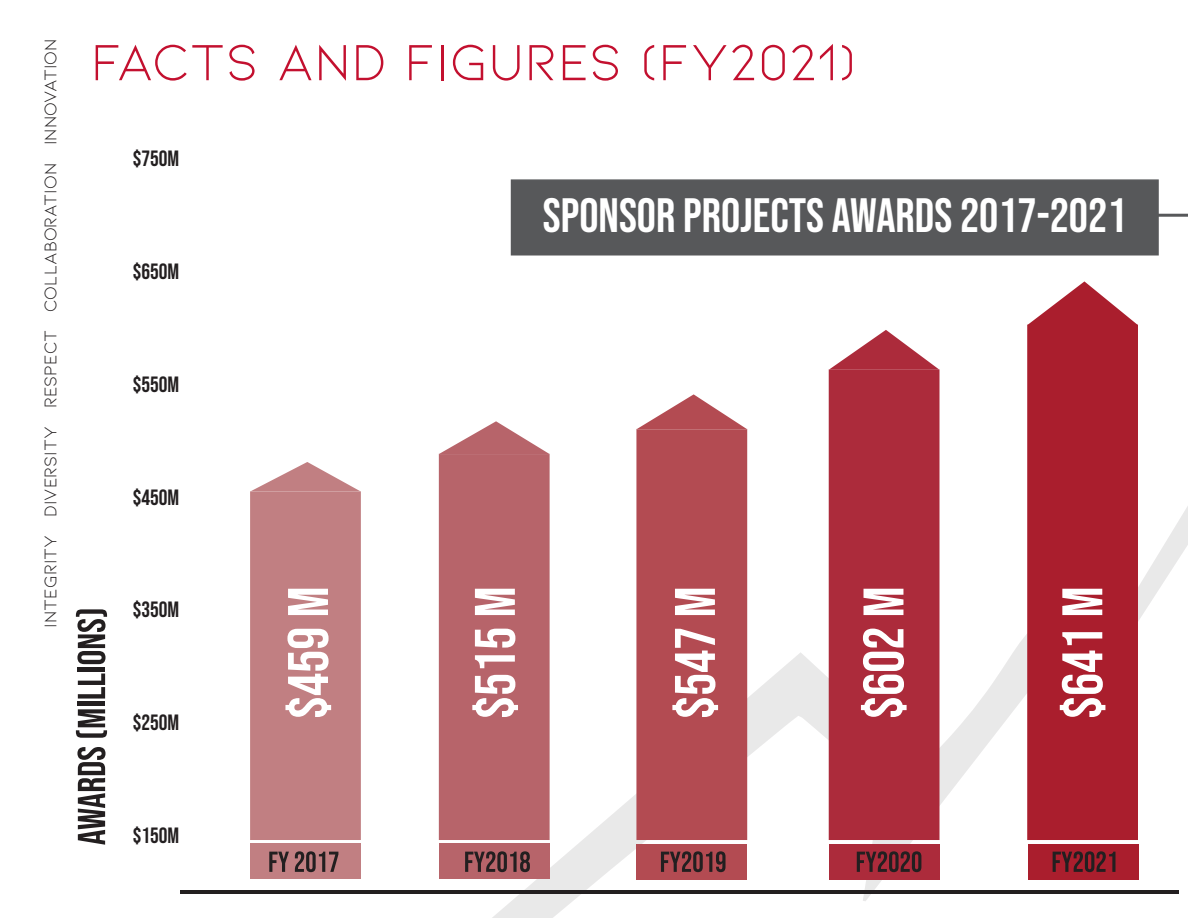
<style>
.page{position:relative;width:1188px;height:918px;background:#fff}
.page>*{position:absolute;margin:0;border:0;box-sizing:border-box;transform-origin:0 0}
.t1{font:54px "Kiona";color:#c3102f}
.t2{font:48px "Bebas Neue";color:#fff}
.t3{font:22.05px "Bebas Neue";color:#231f20}
.t4{font:18px "Kiona";color:#231f20}
</style>
<div class="page">
<div style="left:511px;top:179px;width:648px;height:77px;background:#57585a;border:2px solid #57585a"></div>
<hr style="left:1137px;top:214px;width:51px;height:3px;background:#57585a">
<svg style="left:473px;top:396px;width:715px;height:522px"></svg>
<hr style="left:181px;top:891px;width:998px;height:3px;background:#231f20">
<div style="left:250px;top:843px;width:111px;height:36px;background:#c17f82"></div>
<div style="left:636px;top:429px;width:111px;height:411px;background:#b34b52"></div>
<svg style="left:636px;top:394px;width:111px;height:35px"></svg>
<div style="left:829px;top:370px;width:111px;height:470px;background:#ac2b3b"></div>
<svg style="left:829px;top:330px;width:111px;height:40px"></svg>
<div style="left:1027px;top:325px;width:111px;height:515px;background:#aa1e2d"></div>
<svg style="left:1027px;top:281px;width:111px;height:44px"></svg>
<div style="left:439px;top:843px;width:111px;height:36px;background:#b7646a"></div>
<div style="left:636px;top:844px;width:111px;height:36px;background:#b34b52"></div>
<div style="left:829px;top:844px;width:111px;height:36px;background:#ac2b3b"></div>
<div style="left:1028px;top:844px;width:110px;height:36px;background:#aa1e2d"></div>
<svg style="left:269px;top:852px;width:20px;height:20px"></svg>
<svg style="left:295px;top:851px;width:43px;height:21px"></svg>
<svg style="left:465px;top:851px;width:65px;height:21px"></svg>
<svg style="left:661px;top:851px;width:65px;height:21px"></svg>
<svg style="left:857px;top:851px;width:64px;height:21px"></svg>
<svg style="left:1053px;top:851px;width:62px;height:21px"></svg>
<svg style="left:250px;top:462px;width:111px;height:378px;background:#c78c8f"></svg>
<svg style="left:439px;top:421px;width:111px;height:419px;background:#be7378"></svg>
<svg style="left:672px;top:629px;width:46px;height:88px"></svg>
<svg style="left:675px;top:589px;width:40px;height:26px"></svg>
<svg style="left:861px;top:629px;width:46px;height:88px"></svg>
<svg style="left:864px;top:589px;width:39px;height:26px"></svg>
<svg style="left:1060px;top:651px;width:45px;height:66px"></svg>
<svg style="left:1062px;top:632px;width:40px;height:13px"></svg>
<svg style="left:1062px;top:589px;width:40px;height:26px"></svg>
<svg style="left:77px;top:747px;width:29px;height:98px"></svg>
<svg style="left:76px;top:709px;width:31px;height:29px"></svg>
<hr style="left:78px;top:702px;width:27px;height:4px;background:#231f20">
<svg style="left:78px;top:674px;width:27px;height:25px"></svg>
<hr style="left:78px;top:667px;width:27px;height:4px;background:#231f20">
<svg style="left:76px;top:609px;width:31px;height:55px"></svg>
<p class="t4" style="left:40px;top:628px;width:590px;rotate:-90deg">Integrity Diversity Respect Collaboration Innovation</p>
<h1 class="t1" style="left:91px;top:32px;width:767px">FACTS AND FIGURES (FY2021)</h1>
<p class="t3" style="left:133px;top:146px;width:48px">$750M</p>
<p class="t3" style="left:133px;top:259px;width:48px">$650M</p>
<p class="t3" style="left:133px;top:372px;width:48px">$550M</p>
<p class="t3" style="left:133px;top:485px;width:48px">$450M</p>
<p class="t3" style="left:133px;top:597px;width:48px">$350M</p>
<p class="t3" style="left:133px;top:710px;width:48px">$250M</p>
<p class="t3" style="left:133px;top:823px;width:48px">$150M</p>
<h2 class="t2" style="left:543px;top:188px;width:585px">SPONSOR PROJECTS AWARDS 2017-2021</h2>
</div>
